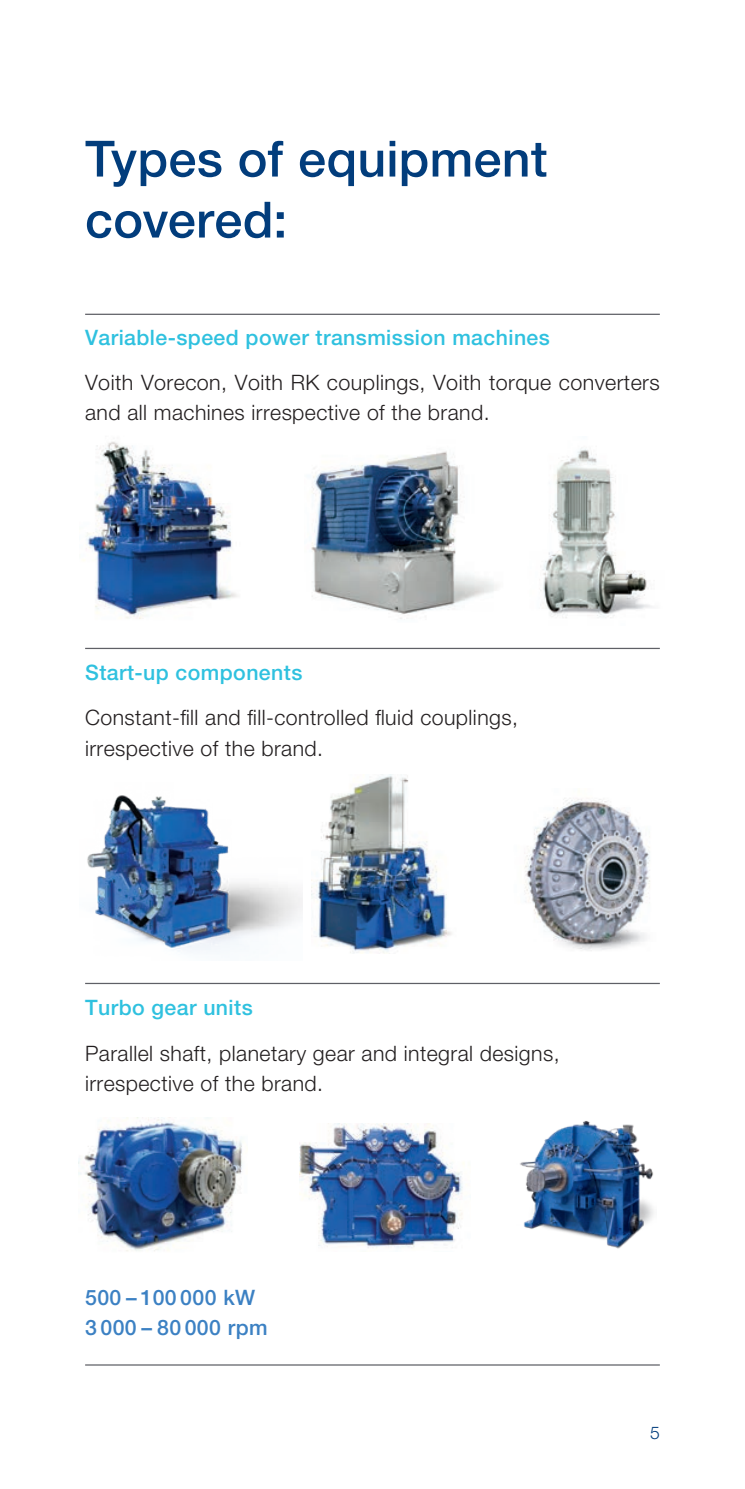
<style>
.page{position:relative;width:745px;height:1489px;background:#fff}
.page>*{position:absolute;margin:0;border:0;box-sizing:border-box;transform-origin:0 0}
.t1{font:500 50px/61px "Helvetica Neue LT Pro";letter-spacing:.005em;color:#023d7c}
.t2{font:300 21.25px/30.5px "Helvetica Neue LT Pro";letter-spacing:.02em;color:#231f20}
.t3{font:500 21.25px "Helvetica Neue LT Pro";letter-spacing:.02em;color:#2fc1df}
.t4{font:500 21.25px/30.5px "Helvetica Neue LT Pro";letter-spacing:.02em;color:#3c81c3}
.t5{font:300 17.5px "Helvetica Neue LT Pro";color:#023d7c}
</style>
<div class="page">
<hr style="left:85px;top:314px;width:574px;height:1px;background:#5f6066">
<hr style="left:85px;top:647px;width:574px;height:2px;background:#5f6066">
<hr style="left:85px;top:982px;width:574px;height:2px;background:#5f6066">
<hr style="left:85px;top:1364px;width:574px;height:1px;background:#5f6066">
<img style="left:311px;top:451px;width:186px;height:168px">
<img style="left:83px;top:441px;width:155px;height:178px">
<img style="left:524px;top:798px;width:126px;height:153px">
<img style="left:79px;top:1117px;width:163px;height:134px">
<img style="left:520px;top:1120px;width:134px;height:129px">
<img style="left:299px;top:1123px;width:165px;height:125px">
<img style="left:540px;top:448px;width:112px;height:170px">
<img style="left:311px;top:774px;width:141px;height:179px">
<img style="left:87px;top:795px;width:215px;height:157px">
<h1 class="t1" style="left:85px;top:128px;width:463px">Types of equipment covered:</h1>
<p class="t3" style="left:85px;top:325px;width:466px">Variable-speed power transmission machines</p>
<p class="t2" style="left:85px;top:367px;width:576px">Voith Vorecon, Voith RK couplings, Voith torque converters and all machines irrespective of the brand.</p>
<p class="t3" style="left:85px;top:659px;width:219px">Start-up components</p>
<p class="t2" style="left:85px;top:702px;width:434px">Constant-fill and fill-controlled fluid couplings, irrespective of the brand.</p>
<p class="t3" style="left:85px;top:994px;width:169px">Turbo gear units</p>
<p class="t2" style="left:85px;top:1037px;width:475px">Parallel shaft, planetary gear and integral designs, irrespective of the brand.</p>
<p class="t4" style="left:85px;top:1281px;width:184px">500 – 100 000 kW<br>3 000 – 80 000 rpm</p>
<p class="t5" style="left:649px;top:1422px;width:11px">5</p>
</div>
